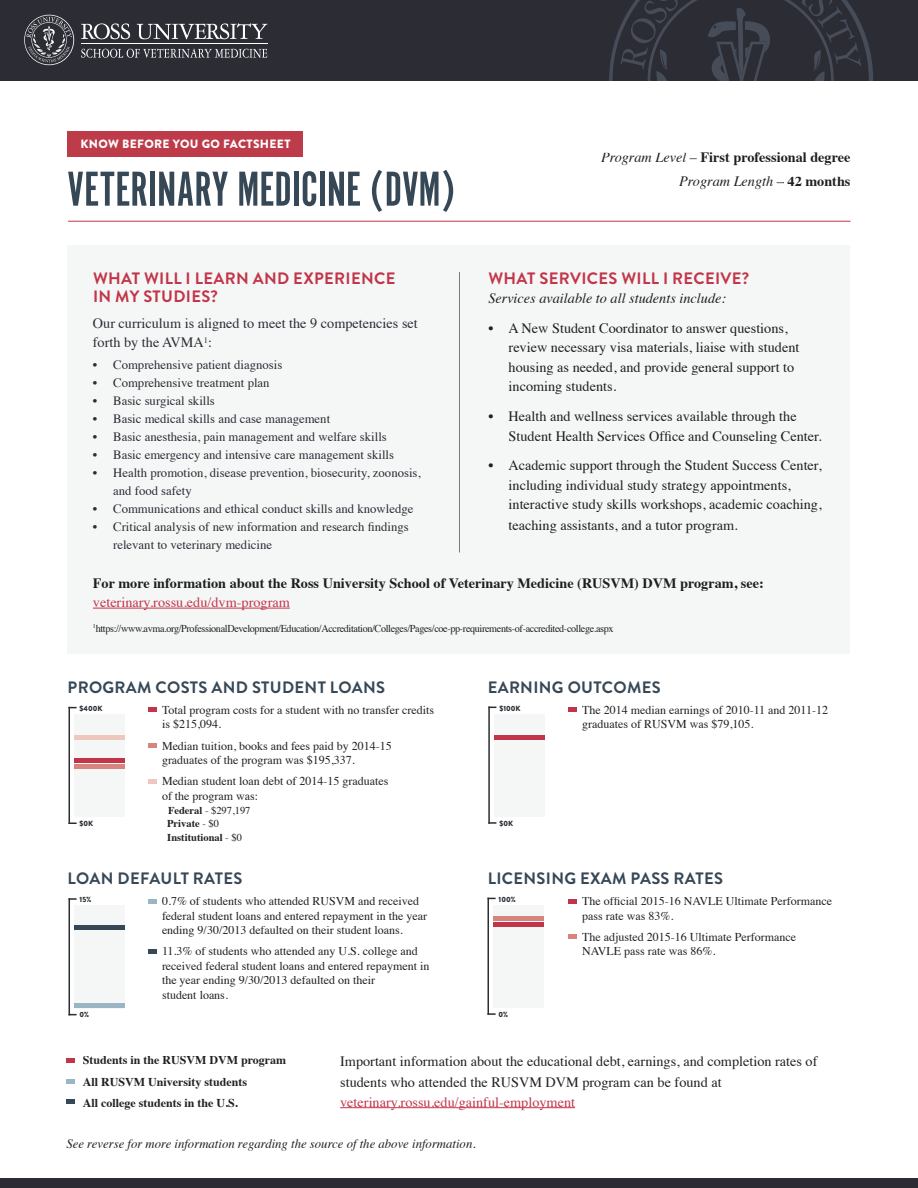
<style>
.page{position:relative;width:918px;height:1188px;background:#fff}
.page>*{position:absolute;margin:0;border:0;box-sizing:border-box;transform-origin:0 0}
.t1{font:51px "Alternate Got No 1 D";color:#364756}
.t2{font:700 16.5px "Brandon Grotesque";letter-spacing:.02em;color:#364756}
.t3{font:700 16.5px/18px "Brandon Grotesque";letter-spacing:.02em;color:#c23549}
.t4{font:14.25px/19.5px "Times";color:#201d1e}
.t5{font:14.25px/21px "Times";color:#231f20}
.t6{font:700 14.25px "Times";color:#201d1e}
.t7{font:14.25px "Times";color:#c23549}
.t8{font:14.25px/19.5px "Times";color:#2b2c34}
.t9{font:700 14.25px/24px "Times";color:#231f20;text-align:right}
.t10{font:italic 14.25px "Times";color:#201d1e}
.t11{font:12.75px/18px "Times";color:#2b2c34}
.t12{font:italic 12.75px "Times";color:#231f20}
.t13{font:12px/14.4px "Times";color:#231f20}
.t14{font:700 12px/21.1px "Times";color:#231f20}
.t15{font:900 12px "Brandon Grotesque";letter-spacing:.03em;color:#fff}
.t16{font:10.5px "Times";letter-spacing:-.035em;color:#201d1e}
.t17{font:700 10.5px/12.6px "Times";color:#231f20}
.t18{font:900 7.5px "Brandon Grotesque";color:#2b2c34}
.s1{font-weight:400;font-style:italic}
.s2{font-weight:400}
</style>
<div class="page">
<div style="left:494px;top:714px;width:50px;height:102px;background:#f5f7f7"></div>
<svg style="left:490px;top:822px;width:6px;height:2px"></svg>
<hr style="left:488px;top:707px;width:2px;height:117px;background:#2b2c34">
<div style="left:0;top:0;width:918px;height:81px;background:#2b2c34"></div>
<svg style="left:609px;top:0;width:264px;height:81px"></svg>
<svg style="left:81px;top:23px;width:49px;height:16px"></svg>
<svg style="left:137px;top:23px;width:131px;height:17px"></svg>
<hr style="left:81px;top:43px;width:187px;height:1px;background:#fff">
<svg style="left:81px;top:49px;width:186px;height:9px"></svg>
<svg style="left:24px;top:15px;width:50px;height:50px"></svg>
<div style="left:0;top:1178px;width:918px;height:10px;background:#2b2c34"></div>
<hr style="left:68px;top:221px;width:782px;height:1px;background:#c23549">
<div style="left:68px;top:131px;width:235px;height:26px;background:#be3b4a"></div>
<div style="left:68px;top:246px;width:782px;height:408px;background:#f5f7f7"></div>
<hr style="left:459px;top:272px;width:1px;height:280px;background:#7d797e">
<hr style="left:93px;top:608px;width:197px;height:1px;background:#c23549">
<hr style="left:340px;top:1107px;width:235px;height:1px;background:#c23549">
<svg style="left:148px;top:708px;width:9px;height:4px"></svg>
<div style="left:148px;top:743px;width:9px;height:5px;background:#d7847d"></div>
<svg style="left:148px;top:779px;width:9px;height:4px"></svg>
<div style="left:75px;top:714px;width:50px;height:103px;background:#f5f7f7"></div>
<hr style="left:69px;top:707px;width:1px;height:117px;background:#2b2c34">
<hr style="left:75px;top:758px;width:50px;height:4px;background:#c23549">
<hr style="left:75px;top:764px;width:50px;height:4px;background:#d7847d">
<div style="left:75px;top:735px;width:50px;height:5px;background:#eec7bf"></div>
<div style="left:495px;top:735px;width:50px;height:5px;background:#c23549"></div>
<svg style="left:569px;top:708px;width:8px;height:4px"></svg>
<svg style="left:66px;top:1058px;width:9px;height:4px"></svg>
<svg style="left:66px;top:1079px;width:9px;height:4px"></svg>
<svg style="left:66px;top:1100px;width:9px;height:4px"></svg>
<div style="left:494px;top:905px;width:50px;height:102px;background:#f5f7f7"></div>
<svg style="left:487px;top:1013px;width:9px;height:2px"></svg>
<hr style="left:488px;top:898px;width:1px;height:117px;background:#2b2c34">
<div style="left:569px;top:899px;width:8px;height:5px;background:#c23549"></div>
<hr style="left:494px;top:923px;width:50px;height:4px;background:#c23549">
<div style="left:75px;top:906px;width:50px;height:102px;background:#f5f7f7"></div>
<svg style="left:70px;top:898px;width:7px;height:2px"></svg>
<hr style="left:69px;top:898px;width:1px;height:117px;background:#2b2c34">
<div style="left:74px;top:906px;width:50px;height:102px;background:#f5f7f7"></div>
<hr style="left:74px;top:925px;width:50px;height:4px;background:#364756">
<div style="left:148px;top:899px;width:9px;height:5px;background:#9ab6c4"></div>
<div style="left:148px;top:949px;width:9px;height:5px;background:#364756"></div>
<hr style="left:74px;top:1003px;width:50px;height:4px;background:#9ab6c4">
<svg style="left:569px;top:935px;width:8px;height:4px"></svg>
<hr style="left:494px;top:917px;width:50px;height:4px;background:#d7847d">
<p class="t15" style="left:80px;top:135px;width:212px">KNOW BEFORE YOU GO FACTSHEET</p>
<h1 class="t1" style="left:68px;top:162px;width:389px">VETERINARY MEDICINE (DVM)</h1>
<h2 class="t3" style="left:93px;top:269px;width:304px">WHAT WILL I LEARN AND EXPERIENCE<br>IN MY STUDIES?</h2>
<p class="t8" style="left:93px;top:312px;width:326px">Our curriculum is aligned to meet the 9 competencies set forth by the AVMA<sup>1</sup>:</p>
<p class="t11" style="left:93px;top:354px;width:191px">• Comprehensive patient diagnosis</p>
<p class="t11" style="left:93px;top:372px;width:178px">• Comprehensive treatment plan</p>
<p class="t11" style="left:93px;top:390px;width:124px">• Basic surgical skills</p>
<p class="t11" style="left:93px;top:408px;width:239px">• Basic medical skills and case management</p>
<p class="t11" style="left:93px;top:426px;width:295px">• Basic anesthesia, pain management and welfare skills</p>
<p class="t11" style="left:93px;top:444px;width:303px">• Basic emergency and intensive care management skills</p>
<p class="t11" style="left:113px;top:462px;width:309px;text-indent:-20px">• Health promotion, disease prevention, biosecurity, zoonosis, and food safety</p>
<p class="t11" style="left:93px;top:498px;width:322px">• Communications and ethical conduct skills and knowledge</p>
<p class="t11" style="left:113px;top:516px;width:297px;text-indent:-20px">• Critical analysis of new information and research findings relevant to veterinary medicine</p>
<p class="t9" style="left:601px;top:144px;width:251px"><span class="s1">Program Level</span> <span class="s2">–</span> First professional degree<br><span class="s1">Program Length</span> <span class="s2">–</span> 42 months</p>
<h2 class="t3" style="left:488px;top:269px;width:262px">WHAT SERVICES WILL I RECEIVE?</h2>
<p class="t10" style="left:488px;top:286px;width:239px">Services available to all students include:</p>
<p class="t4" style="left:509px;top:317px;width:292px;text-indent:-20px">• A New Student Coordinator to answer questions, review necessary visa materials, liaise with student housing as needed, and provide general support to incoming students.</p>
<p class="t4" style="left:509px;top:405px;width:315px;text-indent:-20px">• Health and wellness services available through the<br>Student Health Services Office and Counseling Center.</p>
<p class="t4" style="left:509px;top:455px;width:315px;text-indent:-20px">• Academic support through the Student Success Center, including individual study strategy appointments, interactive study skills workshops, academic coaching,</p>
<p class="t4" style="left:509px;top:515px;width:231px">teaching assistants, and a tutor program.</p>
<p class="t6" style="left:93px;top:569px;width:672px">For more information about the Ross University School of Veterinary Medicine (RUSVM) DVM program, see:</p>
<p class="t7" style="left:93px;top:589px;width:198px">veterinary.rossu.edu/dvm-program</p>
<p class="t16" style="left:93px;top:618px;width:522px"><sup>1</sup>https://www.avma.org/ProfessionalDevelopment/Education/Accreditation/Colleges/Pages/coe-pp-requirements-of-accredited-college.aspx</p>
<h2 class="t2" style="left:68px;top:676px;width:319px">PROGRAM COSTS AND STUDENT LOANS</h2>
<p class="t13" style="left:162px;top:702px;width:274px;text-indent:-14px">• Total program costs for a student with no transfer credits is $215,094.</p>
<p class="t13" style="left:162px;top:737px;width:231px;text-indent:-14px">• Median tuition, books and fees paid by 2014-15 graduates of the program was $195,337.</p>
<p class="t13" style="left:162px;top:773px;width:228px;text-indent:-14px">• Median student loan debt of 2014-15 graduates of the program was:</p>
<p class="t17" style="left:167px;top:803px;width:85px">Federal <span class="s2">- $297,197<br></span>Private <span class="s2">- $0</span></p>
<p class="t17" style="left:167px;top:830px;width:76px">Institutional <span class="s2">- $0</span></p>
<p class="t18" style="left:80px;top:703px;width:24px">$400K</p>
<p class="t18" style="left:80px;top:818px;width:15px">$0K</p>
<h2 class="t2" style="left:488px;top:676px;width:175px">EARNING OUTCOMES</h2>
<p class="t13" style="left:582px;top:702px;width:248px;text-indent:-14px">• The 2014 median earnings of 2010-11 and 2011-12 graduates of RUSVM was $79,105.</p>
<p class="t18" style="left:499px;top:703px;width:23px">$100K</p>
<p class="t18" style="left:499px;top:818px;width:15px">$0K</p>
<h2 class="t2" style="left:68px;top:867px;width:176px">LOAN DEFAULT RATES</h2>
<p class="t13" style="left:162px;top:893px;width:267px;text-indent:-14px">• 0.7% of students who attended RUSVM and received federal student loans and entered repayment in the year ending 9/30/2013 defaulted on their student loans.</p>
<p class="t13" style="left:162px;top:943px;width:269px;text-indent:-14px">• 11.3% of students who attended any U.S. college and received federal student loans and entered repayment in the year ending 9/30/2013 defaulted on their<br>student loans.</p>
<p class="t18" style="left:80px;top:894px;width:13px">15%</p>
<h2 class="t2" style="left:488px;top:867px;width:237px">LICENSING EXAM PASS RATES</h2>
<p class="t13" style="left:582px;top:893px;width:252px;text-indent:-14px">• The official 2015-16 NAVLE Ultimate Performance pass rate was 83%.</p>
<p class="t13" style="left:582px;top:929px;width:215px;text-indent:-14px">• The adjusted 2015-16 Ultimate Performance<br>NAVLE pass rate was 86%.</p>
<p class="t18" style="left:499px;top:894px;width:19px">100%</p>
<p class="t18" style="left:80px;top:1009px;width:11px">0%</p>
<p class="t18" style="left:499px;top:1009px;width:11px">0%</p>
<p class="t14" style="left:83px;top:1049px;width:205px">Students in the RUSVM DVM program<br>All RUSVM University students<br>All college students in the U.S.</p>
<p class="t5" style="left:340px;top:1050px;width:479px">Important information about the educational debt, earnings, and completion rates of students who attended the RUSVM DVM program can be found at</p>
<p class="t7" style="left:340px;top:1089px;width:236px">veterinary.rossu.edu/gainful-employment</p>
<p class="t12" style="left:66px;top:1133px;width:411px">See reverse for more information regarding the source of the above information.</p>
</div>
